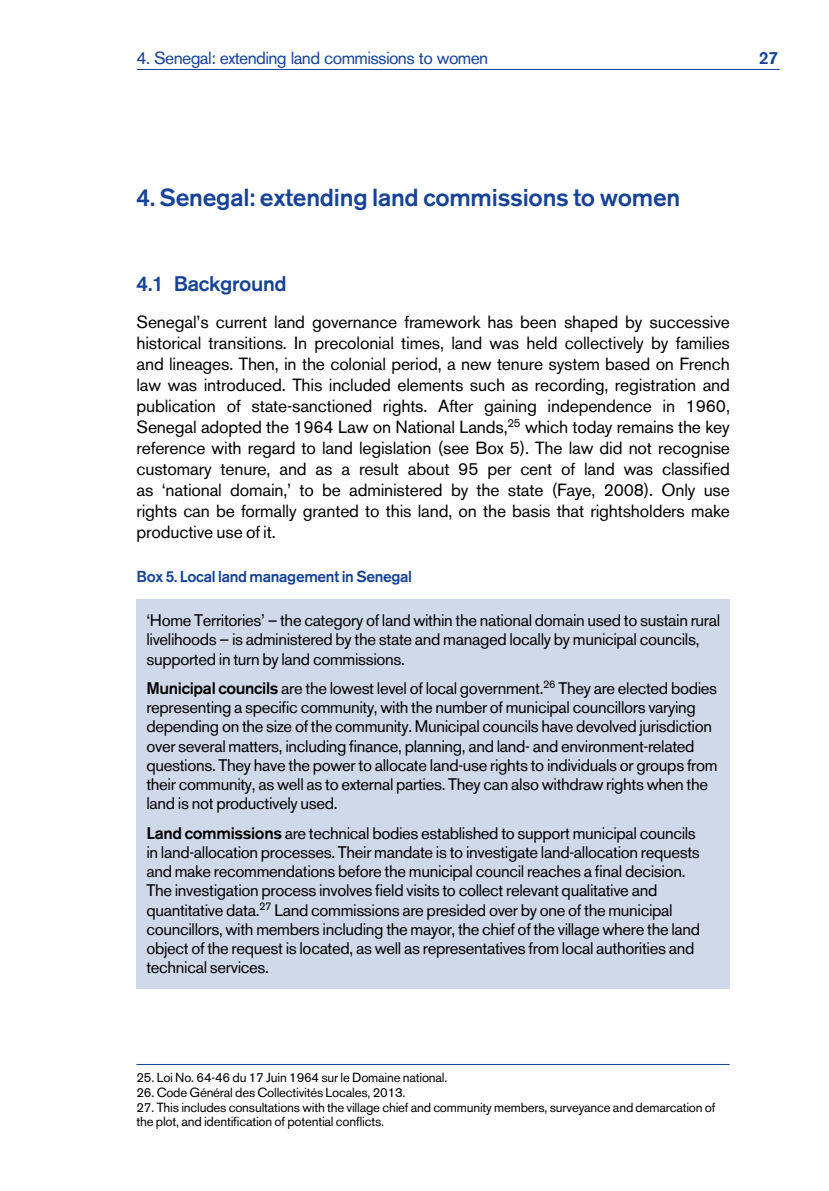
<style>
.page{position:relative;width:829px;height:1191px;background:#fff}
.page>*{position:absolute;margin:0;border:0;box-sizing:border-box;transform-origin:0 0}
.t1{font:500 24.5px "Akzidenz Grotesk BE";letter-spacing:-.01em;color:#164397}
.t2{font:500 21px "Akzidenz Grotesk BE";letter-spacing:-.015em;color:#164397}
.t3{font:17.5px/21px "Akzidenz Grotesk BE";letter-spacing:-.01em;color:#000;text-align:justify}
.t4{font:17.5px "Akzidenz Grotesk BE";letter-spacing:-.035em;color:#164397}
.t5{font:500 17.5px "Akzidenz Grotesk BE";color:#164397}
.t6{font:16.62px/19.2px "Akzidenz Grotesk BE";letter-spacing:-.02em;color:#000}
.t7{font:500 15.75px "Akzidenz Grotesk BE";letter-spacing:-.02em;color:#164397}
.t8{font:13.12px/14.9px "Akzidenz Grotesk BE";letter-spacing:-.015em;color:#000}
.s1{font-weight:500}
</style>
<div class="page">
<hr style="left:137px;top:69px;width:642px;height:1px;background:#164397">
<div style="left:136px;top:599px;width:593px;height:389px;background:#d0d9ea"></div>
<hr style="left:136px;top:1064px;width:593px;height:1px;background:#164397">
<p class="t4" style="left:136px;top:47px;width:353px">4. Senegal: extending land commissions to women</p>
<p class="t5" style="left:758px;top:47px;width:21px">27</p>
<h1 class="t1" style="left:136px;top:182px;width:545px">4. Senegal: extending land commissions to women</h1>
<p class="t2" style="left:136px;top:271px;width:152px">4.1 Background</p>
<p class="t3" style="left:136px;top:311px;width:595px">Senegal’s current land governance framework has been shaped by successive historical transitions. In precolonial times, land was held collectively by families and lineages. Then, in the colonial period, a new tenure system based on French law was introduced. This included elements such as recording, registration and publication of state-sanctioned rights. After gaining independence in 1960, Senegal adopted the 1964 Law on National Lands,<sup>25</sup> which today remains the key reference with regard to land legislation (see Box 5). The law did not recognise customary tenure, and as a result about 95 per cent of land was classified as ‘national domain,’ to be administered by the state (Faye, 2008). Only use rights can be formally granted to this land, on the basis that rightsholders make productive use of it.<sup>2627</sup></p>
<p class="t7" style="left:136px;top:567px;width:277px">Box 5. Local land management in Senegal</p>
<p class="t6" style="left:146px;top:611px;width:575px">‘Home Territories’ – the category of land within the national domain used to sustain rural livelihoods – is administered by the state and managed locally by municipal councils, supported in turn by land commissions.</p>
<p class="t6" style="left:146px;top:678px;width:572px"><span class="s1">Municipal councils</span> are the lowest level of local government.<sup>26</sup> They are elected bodies representing a specific community, with the number of municipal councillors varying depending on the size of the community. Municipal councils have devolved jurisdiction over several matters, including finance, planning, and land- and environment-related questions. They have the power to allocate land-use rights to individuals or groups from their community, as well as to external parties. They can also withdraw rights when the land is not productively used.</p>
<p class="t6" style="left:146px;top:823px;width:555px"><span class="s1">Land commissions</span> are technical bodies established to support municipal councils in land-allocation processes. Their mandate is to investigate land-allocation requests and make recommendations before the municipal council reaches a final decision.<br>The investigation process involves field visits to collect relevant qualitative and quantitative data.<sup>27</sup> Land commissions are presided over by one of the municipal councillors, with members including the mayor, the chief of the village where the land object of the request is located, as well as representatives from local authorities and technical services.</p>
<p class="t8" style="left:136px;top:1069px;width:312px">25. Loi No. 64-46 du 17 Juin 1964 sur le Domaine national.</p>
<p class="t8" style="left:136px;top:1084px;width:270px">26. Code Général des Collectivités Locales, 2013.</p>
<p class="t8" style="left:136px;top:1099px;width:580px">27. This includes consultations with the village chief and community members, surveyance and demarcation of the plot, and identification of potential conflicts.</p>
</div>
